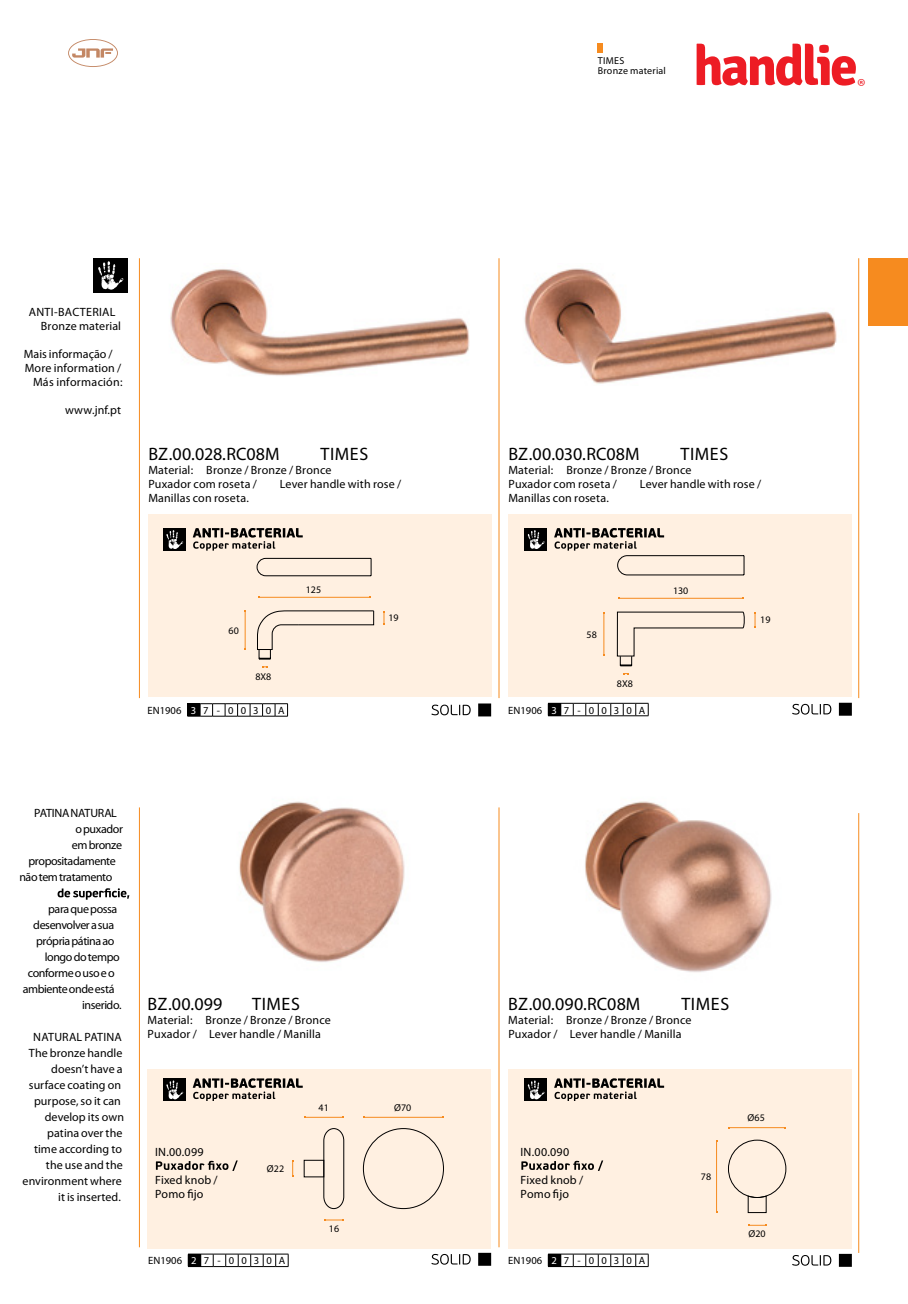
<style>
.page{position:relative;width:908px;height:1304px;background:#fff}
.page>*{position:absolute;margin:0;border:0;box-sizing:border-box;transform-origin:0 0}
.t1{font:700 55.8px "Signika";letter-spacing:-.05em;color:#ed1c24}
.t2{font:700 18px "PF Beau Sans Pro";letter-spacing:.005em;color:#000}
.t3{font:300 18px "PF Beau Sans Pro";letter-spacing:.03em;color:#000}
.t4{font:300 13.4px "Signika";color:#ed1c24}
.t5{font:12px/14px "PF Beau Sans Pro";letter-spacing:.015em;color:#000}
.t6{font:700 12px "PF Beau Sans Pro";letter-spacing:-.03em;color:#000}
.t7{font:12px/16px "PF Beau Sans Pro Bbook";letter-spacing:.005em;color:#000;text-align:right}
.t8{font:700 12px/14px "PF Beau Sans Pro";letter-spacing:.02em;color:#000}
.t9{font:600 12px/14px "PF Beau Sans Pro";letter-spacing:.015em;color:#000}
.t10{font:700 12px "PF Beau Sans Pro";letter-spacing:.005em;color:#000}
.t11{font:700 12px "PF Beau Sans Pro";letter-spacing:.025em;color:#000}
.t12{font:300 10.6px "PF Beau Sans Pro";letter-spacing:.335em;color:#000}
.t13{font:300 10px "PF Beau Sans Pro";color:#000}
.t14{font:300 10px "PF Beau Sans Pro";letter-spacing:.02em;color:#000}
.t15{font:600 10px "PF Beau Sans Pro";letter-spacing:.035em;color:#000}
.s1{font-weight:400}
.s2{color:#fff}
.s3{font-weight:700}
</style>
<div class="page">
<div style="left:597px;top:43px;width:5px;height:9px;background:#f68b1f"></div>
<svg style="left:68px;top:39px;width:50px;height:28px"></svg>
<div style="left:867px;top:258px;width:40px;height:68px;background:#f68b1f"></div>
<hr style="left:498px;top:258px;width:1px;height:440px;background:#f68b1f">
<hr style="left:498px;top:807px;width:1px;height:440px;background:#f68b1f">
<hr style="left:139px;top:258px;width:1px;height:440px;background:#f68b1f">
<hr style="left:139px;top:807px;width:1px;height:440px;background:#f68b1f">
<hr style="left:858px;top:258px;width:1px;height:440px;background:#f68b1f">
<hr style="left:858px;top:813px;width:1px;height:440px;background:#f68b1f">
<div style="left:148px;top:1069px;width:343px;height:179px;background:#fff0e1"></div>
<div style="left:148px;top:515px;width:343px;height:182px;background:#fff0e1"></div>
<div style="left:508px;top:1069px;width:343px;height:179px;background:#fff0e1"></div>
<div style="left:508px;top:515px;width:343px;height:182px;background:#fff0e1"></div>
<svg style="left:188px;top:1254px;width:101px;height:13px"></svg>
<svg style="left:547px;top:1254px;width:101px;height:13px"></svg>
<img style="left:585px;top:801px;width:187px;height:172px">
<img style="left:170px;top:269px;width:300px;height:107px">
<img style="left:524px;top:268px;width:313px;height:116px">
<img style="left:239px;top:801px;width:166px;height:161px">
<hr style="left:258px;top:597px;width:112px;height:1px;background:#f68b1f">
<svg style="left:383px;top:611px;width:1px;height:14px"></svg>
<hr style="left:245px;top:611px;width:1px;height:38px;background:#f68b1f">
<svg style="left:256px;top:558px;width:115px;height:18px"></svg>
<svg style="left:257px;top:610px;width:117px;height:50px"></svg>
<svg style="left:262px;top:666px;width:6px;height:2px"></svg>
<svg style="left:547px;top:703px;width:101px;height:13px"></svg>
<hr style="left:619px;top:598px;width:123px;height:1px;background:#f68b1f">
<svg style="left:754px;top:612px;width:1px;height:16px"></svg>
<hr style="left:603px;top:613px;width:1px;height:42px;background:#f68b1f">
<svg style="left:616px;top:612px;width:128px;height:54px"></svg>
<svg style="left:187px;top:703px;width:101px;height:14px"></svg>
<svg style="left:521px;top:1160px;width:82px;height:11px"></svg>
<svg style="left:156px;top:1160px;width:81px;height:11px"></svg>
<hr style="left:716px;top:1141px;width:1px;height:71px;background:#f68b1f">
<hr style="left:728px;top:1127px;width:56px;height:1px;background:#f68b1f">
<svg style="left:748px;top:1224px;width:18px;height:2px"></svg>
<div style="left:728px;top:1140px;width:57px;height:58px;border:1px solid #000;border-radius:50%"></div>
<svg style="left:747px;top:1195px;width:19px;height:18px"></svg>
<svg style="left:323px;top:1128px;width:21px;height:81px"></svg>
<div style="left:363px;top:1128px;width:80px;height:81px;border:1px solid #000;border-radius:50%"></div>
<div style="left:304px;top:1160px;width:20px;height:17px;border:1px solid #000"></div>
<svg style="left:324px;top:1219px;width:19px;height:2px"></svg>
<hr style="left:364px;top:1117px;width:78px;height:1px;background:#f68b1f">
<svg style="left:292px;top:1160px;width:1px;height:17px"></svg>
<hr style="left:304px;top:1117px;width:39px;height:1px;background:#f68b1f">
<svg style="left:431px;top:1254px;width:39px;height:11px"></svg>
<svg style="left:478px;top:1253px;width:13px;height:13px"></svg>
<svg style="left:792px;top:704px;width:39px;height:11px"></svg>
<svg style="left:838px;top:703px;width:13px;height:13px"></svg>
<svg style="left:792px;top:1255px;width:39px;height:11px"></svg>
<svg style="left:838px;top:1254px;width:13px;height:13px"></svg>
<svg style="left:431px;top:705px;width:39px;height:10px"></svg>
<svg style="left:478px;top:703px;width:13px;height:13px"></svg>
<svg style="left:193px;top:528px;width:109px;height:23px"></svg>
<div style="left:163px;top:528px;width:22px;height:23px;background:#000"></div>
<svg style="left:166px;top:530px;width:17px;height:19px"></svg>
<svg style="left:193px;top:1078px;width:109px;height:23px"></svg>
<div style="left:163px;top:1078px;width:22px;height:23px;background:#000"></div>
<svg style="left:166px;top:1080px;width:17px;height:20px"></svg>
<svg style="left:554px;top:528px;width:190px;height:47px"></svg>
<div style="left:524px;top:528px;width:23px;height:23px;background:#000"></div>
<svg style="left:527px;top:530px;width:17px;height:19px"></svg>
<svg style="left:554px;top:1078px;width:109px;height:23px"></svg>
<div style="left:524px;top:1078px;width:23px;height:23px;background:#000"></div>
<svg style="left:527px;top:1080px;width:17px;height:20px"></svg>
<div style="left:93px;top:258px;width:34px;height:34px;background:#000"></div>
<svg style="left:98px;top:261px;width:25px;height:29px"></svg>
<svg style="left:58px;top:888px;width:71px;height:12px"></svg>
<p class="t15" style="left:597px;top:55px;width:28px">TIMES</p>
<p class="t14" style="left:597px;top:65px;width:70px">Bronze material</p>
<h1 class="t1" style="left:693px;top:32px;width:166px">handlie</h1>
<p class="t4" style="left:857px;top:77px;width:9px">®</p>
<p class="t11" style="left:29px;top:304px;width:88px">ANTI-BACTERIAL</p>
<p class="t5" style="left:41px;top:318px;width:82px">Bronze material</p>
<p class="t10" style="left:24px;top:346px;width:90px">Mais informação /</p>
<p class="t5" style="left:25px;top:360px;width:99px;text-align:right">More information /<br>Más información:</p>
<p class="t6" style="left:65px;top:402px;width:58px">www.jnf.pt</p>
<h2 class="t2" style="left:148px;top:443px;width:133px">BZ.00.028.RC08M</h2>
<h2 class="t3" style="left:320px;top:443px;width:49px">TIMES</h2>
<p class="t8" style="left:148px;top:463px;width:184px">Material: <span class="s1">Bronze / Bronze / Bronce<br></span>Puxador com roseta /</p>
<p class="t5" style="left:279px;top:477px;width:123px">Lever handle with rose /</p>
<p class="t5" style="left:148px;top:491px;width:102px">Manillas con roseta.</p>
<p class="t13" style="left:228px;top:624px;width:12px">60</p>
<p class="t13" style="left:255px;top:670px;width:17px">8X8</p>
<p class="t12" style="left:148px;top:704px;width:138px">EN1906 <span class="s2">3</span>7 -0030A</p>
<p class="t13" style="left:305px;top:584px;width:17px">125</p>
<p class="t13" style="left:388px;top:611px;width:12px">19</p>
<h2 class="t2" style="left:508px;top:443px;width:133px">BZ.00.030.RC08M</h2>
<h2 class="t3" style="left:680px;top:443px;width:49px">TIMES</h2>
<p class="t8" style="left:508px;top:463px;width:184px">Material: <span class="s1">Bronze / Bronze / Bronce<br></span>Puxador com roseta /</p>
<p class="t5" style="left:639px;top:477px;width:123px">Lever handle with rose /</p>
<p class="t5" style="left:508px;top:491px;width:102px">Manillas con roseta.</p>
<p class="t13" style="left:586px;top:628px;width:12px">58</p>
<p class="t13" style="left:616px;top:677px;width:17px">8X8</p>
<p class="t12" style="left:508px;top:703px;width:138px">EN1906 <span class="s2">3</span>7 -0030A</p>
<p class="t13" style="left:672px;top:584px;width:17px">130</p>
<p class="t13" style="left:760px;top:614px;width:12px">19</p>
<p class="t6" style="left:34px;top:806px;width:84px">PATINANATURAL</p>
<p class="t6" style="left:75px;top:822px;width:49px">o puxador</p>
<p class="t6" style="left:72px;top:838px;width:52px">em bronze</p>
<p class="t6" style="left:28px;top:854px;width:89px">propositadamente</p>
<p class="t6" style="left:19px;top:870px;width:94px">não tem tratamento</p>
<p class="t6" style="left:48px;top:902px;width:71px">para quepossa</p>
<p class="t6" style="left:33px;top:918px;width:82px">desenvolver a sua</p>
<p class="t6" style="left:36px;top:934px;width:80px">própria pátina ao</p>
<p class="t6" style="left:45px;top:950px;width:76px">longo do tempo</p>
<p class="t6" style="left:28px;top:966px;width:88px">conforme o uso eo</p>
<p class="t6" style="left:23px;top:982px;width:93px">ambienteondeestá</p>
<p class="t6" style="left:82px;top:998px;width:41px">inserido.</p>
<p class="t7" style="left:23px;top:1029px;width:103px">NATURAL PATINA<br>The bronze handle doesn’t have a surface coating on purpose, so it can develop its own patina over the<br>time according to the use and the environment where it is inserted.</p>
<h2 class="t2" style="left:148px;top:993px;width:76px">BZ.00.099</h2>
<h2 class="t3" style="left:252px;top:993px;width:49px">TIMES</h2>
<p class="t5" style="left:148px;top:1013px;width:184px"><span class="s3">Material:</span> Bronze / Bronze / Bronce<br><span class="s3">Puxador /</span> Lever handle / Manilla</p>
<h2 class="t2" style="left:508px;top:993px;width:133px">BZ.00.090.RC08M</h2>
<h2 class="t3" style="left:681px;top:993px;width:49px">TIMES</h2>
<p class="t5" style="left:508px;top:1013px;width:184px"><span class="s3">Material:</span> Bronze / Bronze / Bronce<br><span class="s3">Puxador /</span> Lever handle / Manilla</p>
<p class="t13" style="left:318px;top:1102px;width:12px">41</p>
<p class="t13" style="left:394px;top:1102px;width:19px">Ø70</p>
<p class="t6" style="left:520px;top:1144px;width:50px">IN.00.090</p>
<p class="t9" style="left:520px;top:1173px;width:64px">Fixed knob /<br>Pomo fijo</p>
<p class="t6" style="left:155px;top:1144px;width:50px">IN.00.099</p>
<p class="t9" style="left:155px;top:1173px;width:64px">Fixed knob /<br>Pomo fijo</p>
<p class="t13" style="left:700px;top:1170px;width:12px">78</p>
<p class="t13" style="left:267px;top:1163px;width:19px">Ø22</p>
<p class="t13" style="left:329px;top:1223px;width:12px">16</p>
<p class="t12" style="left:148px;top:1254px;width:138px">EN1906 <span class="s2">2</span>7 -0030A</p>
<p class="t12" style="left:508px;top:1254px;width:138px">EN1906 <span class="s2">2</span>7 -0030A</p>
<p class="t13" style="left:747px;top:1111px;width:19px">Ø65</p>
<p class="t13" style="left:748px;top:1228px;width:19px">Ø20</p>
</div>
